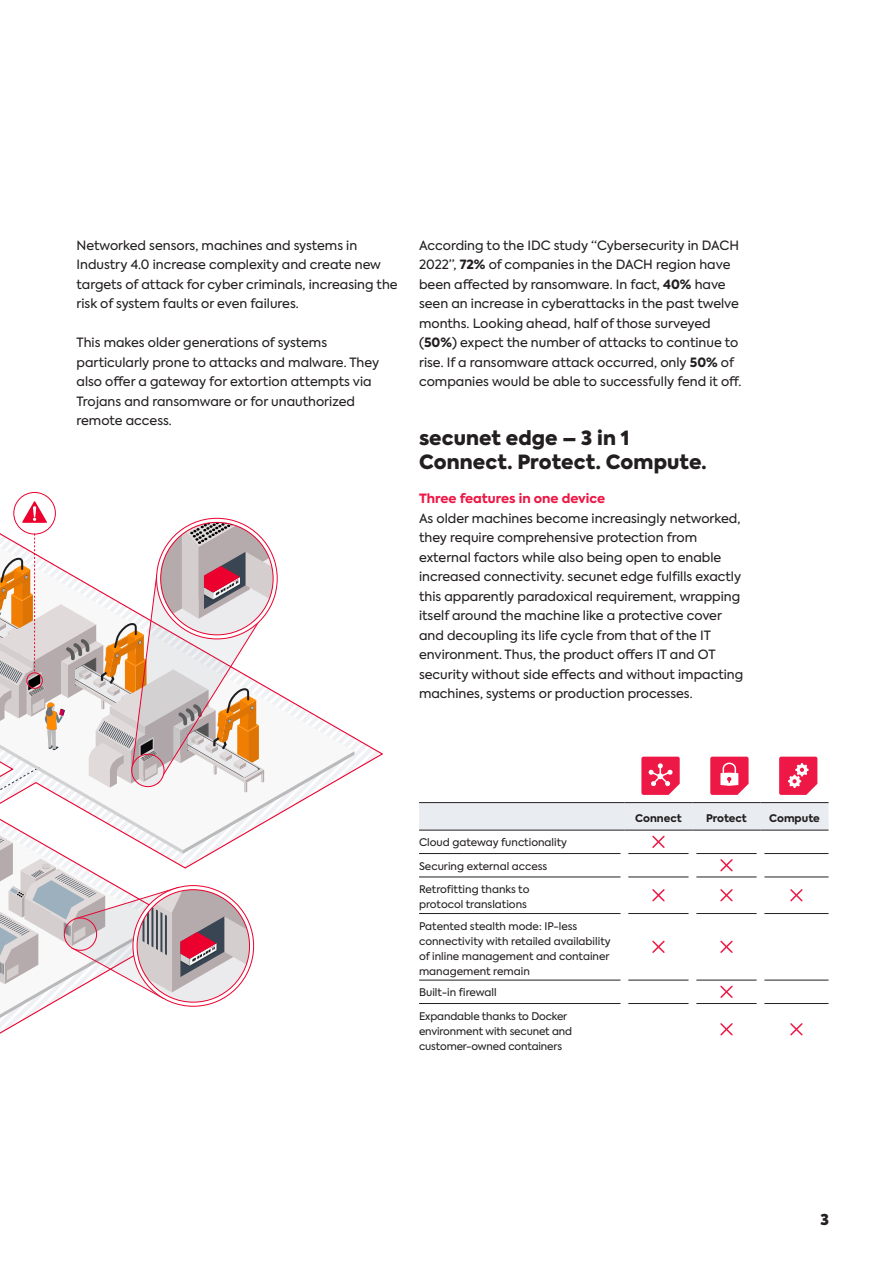
<style>
.page{position:relative;width:893px;height:1263px;background:#fff}
.page>*{position:absolute;margin:0;border:0;box-sizing:border-box;transform-origin:0 0}
.Zwischenheadline_1_13pt{font:900 19.5px/24px "Axiforma";color:#231f20}
.t1{font:900 15px "Axiforma";color:#231f20}
.Fließtext{font:12.75px/19.5px "Axiforma";color:#231f20}
.Zwischenheadline_2_8_5pt{font:800 12.75px "Axiforma";color:#ed1845}
.Tabellen_7_Pt{font:10.5px/15px "Axiforma";color:#231f20}
.Tabellen_7_Pt-2{font:800 10.5px "Axiforma";color:#231f20}
.s1{font-weight:800}
</style>
<div class="page">
<hr style="left:419px;top:853px;width:202px;height:1px;background:#231f20">
<hr style="left:628px;top:853px;width:61px;height:1px;background:#231f20">
<hr style="left:696px;top:853px;width:61px;height:1px;background:#231f20">
<hr style="left:764px;top:853px;width:64px;height:1px;background:#231f20">
<hr style="left:419px;top:877px;width:202px;height:1px;background:#231f20">
<hr style="left:628px;top:877px;width:61px;height:1px;background:#231f20">
<hr style="left:696px;top:877px;width:61px;height:1px;background:#231f20">
<hr style="left:764px;top:877px;width:64px;height:1px;background:#231f20">
<hr style="left:419px;top:913px;width:202px;height:1px;background:#231f20">
<hr style="left:628px;top:913px;width:61px;height:1px;background:#231f20">
<hr style="left:696px;top:913px;width:61px;height:1px;background:#231f20">
<hr style="left:764px;top:913px;width:64px;height:1px;background:#231f20">
<hr style="left:419px;top:980px;width:202px;height:1px;background:#231f20">
<hr style="left:628px;top:980px;width:61px;height:1px;background:#231f20">
<hr style="left:696px;top:980px;width:61px;height:1px;background:#231f20">
<hr style="left:764px;top:980px;width:64px;height:1px;background:#231f20">
<hr style="left:419px;top:1003px;width:202px;height:1px;background:#231f20">
<hr style="left:628px;top:1003px;width:61px;height:1px;background:#231f20">
<hr style="left:696px;top:1003px;width:61px;height:1px;background:#231f20">
<hr style="left:764px;top:1003px;width:64px;height:1px;background:#231f20">
<hr style="left:419px;top:802px;width:205px;height:1px;background:#231f20">
<hr style="left:624px;top:802px;width:68px;height:1px;background:#231f20">
<hr style="left:692px;top:802px;width:68px;height:1px;background:#231f20">
<hr style="left:760px;top:802px;width:68px;height:1px;background:#231f20">
<svg style="left:419px;top:803px;width:409px;height:45px"></svg>
<svg style="left:720px;top:859px;width:13px;height:13px"></svg>
<svg style="left:652px;top:889px;width:13px;height:13px"></svg>
<svg style="left:720px;top:889px;width:13px;height:13px"></svg>
<svg style="left:790px;top:889px;width:13px;height:13px"></svg>
<svg style="left:652px;top:940px;width:13px;height:13px"></svg>
<svg style="left:720px;top:940px;width:13px;height:13px"></svg>
<svg style="left:720px;top:985px;width:13px;height:13px"></svg>
<svg style="left:720px;top:1023px;width:13px;height:13px"></svg>
<svg style="left:790px;top:1023px;width:13px;height:13px"></svg>
<div style="left:14px;top:492px;width:42px;height:42px;border:1px solid #eb002e;border-radius:50%"></div>
<svg style="left:0;top:501px;width:382px;height:532px"></svg>
<svg style="left:710px;top:757px;width:39px;height:38px"></svg>
<svg style="left:779px;top:757px;width:38px;height:38px"></svg>
<svg style="left:641px;top:757px;width:39px;height:38px"></svg>
<p class="Fließtext" style="left:77px;top:235px;width:323px">Networked sensors, machines and systems in Industry 4.0 increase complexity and create new targets of attack for cyber criminals, increasing the risk of system faults or even failures.</p>
<p class="Fließtext" style="left:77px;top:333px;width:304px">This makes older generations of systems particularly prone to attacks and malware. They also offer a gateway for extortion attempts via Trojans and ransomware or for unauthorized remote access.</p>
<p class="Fließtext" style="left:419px;top:235px;width:324px">According to the IDC study “Cybersecurity in DACH 2022”, <span class="s1">72%</span> of companies in the DACH region have been affected by ransomware. In fact, <span class="s1">40%</span> have seen an increase in cyberattacks in the past twelve months. Looking ahead, half of those surveyed (<span class="s1">50%</span>) expect the number of attacks to continue to rise. If a ransomware attack occurred, only <span class="s1">50%</span> of companies would be able to successfully fend it off.</p>
<p class="Zwischenheadline_1_13pt" style="left:419px;top:426px;width:289px">secunet edge – 3 in 1<br>Connect. Protect. Compute.</p>
<p class="Zwischenheadline_2_8_5pt" style="left:419px;top:490px;width:188px">Three features in one device</p>
<p class="Fließtext" style="left:419px;top:508px;width:326px">As older machines become increasingly networked, they require comprehensive protection from external factors while also being open to enable increased connectivity. secunet edge fulfills exactly this apparently paradoxical requirement, wrapping itself around the machine like a protective cover and decoupling its life cycle from that of the IT environment. Thus, the product offers IT and OT security without side effects and without impacting machines, systems or production processes.</p>
<p class="Tabellen_7_Pt" style="left:419px;top:835px;width:150px">Cloud gateway functionality</p>
<p class="Tabellen_7_Pt" style="left:419px;top:858px;width:130px">Securing external access</p>
<p class="Tabellen_7_Pt" style="left:419px;top:882px;width:112px">Retrofitting thanks to protocol translations</p>
<p class="Tabellen_7_Pt" style="left:419px;top:918px;width:193px">Patented stealth mode: IP-less connectivity with retailed availability of inline management and container management remain</p>
<p class="Tabellen_7_Pt" style="left:419px;top:985px;width:79px">Built-in firewall</p>
<p class="Tabellen_7_Pt" style="left:419px;top:1008px;width:155px">Expandable thanks to Docker environment with secunet and customer-owned containers</p>
<p class="Tabellen_7_Pt-2" style="left:635px;top:810px;width:48px">Connect</p>
<p class="Tabellen_7_Pt-2" style="left:706px;top:810px;width:42px">Protect</p>
<p class="Tabellen_7_Pt-2" style="left:769px;top:810px;width:52px">Compute</p>
<p class="t1" style="left:821px;top:1209px;width:10px">3</p>
</div>
